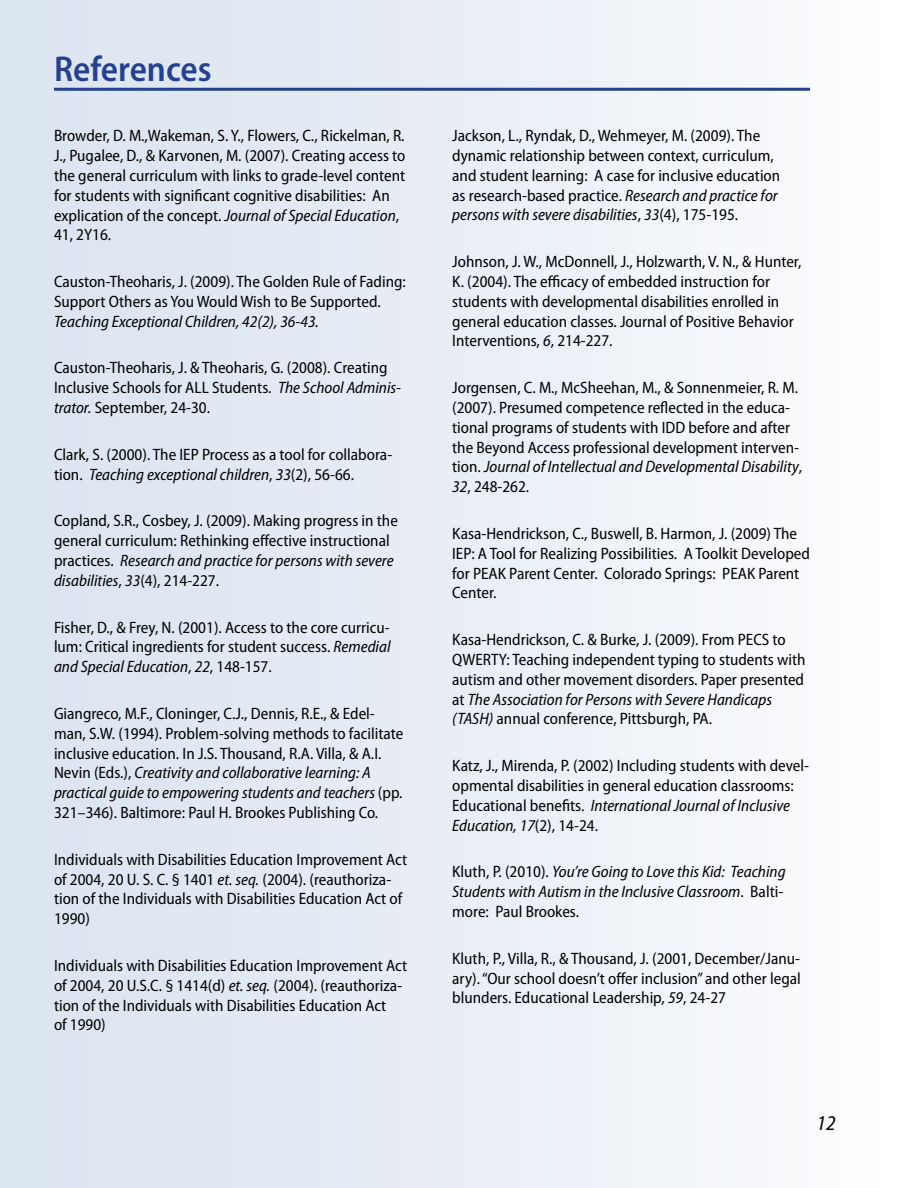
<style>
.page{position:relative;width:918px;height:1188px;background:#fff}
.page>*{position:absolute;margin:0;border:0;box-sizing:border-box;transform-origin:0 0}
.t1{font:600 semi-condensed 36px "Myriad Pro";color:#25408f}
.t2{font:italic semi-condensed 21px "Myriad Pro";color:#000}
.t3{font:semi-condensed 16.5px/19.8px "Myriad Pro";color:#000}
.t4{font:italic semi-condensed 16.5px/19.8px "Myriad Pro";color:#000}
.s1{font-style:italic}
.s2{font-style:normal}
</style>
<div class="page">
<div style="left:0;top:0;width:918px;height:1188px;background:linear-gradient(to right,#d8e2ee,#fdfdfe)"></div>
<hr style="left:54px;top:88px;width:756px;height:3px;background:#25408f">
<h1 class="t1" style="left:54px;top:49px;width:159px">References</h1>
<p class="t3" style="left:54px;top:126px;width:353px">Browder, D. M.,Wakeman, S. Y., Flowers, C., Rickelman, R.<br>J., Pugalee, D., &amp; Karvonen, M. (2007). Creating access to the general curriculum with links to grade-level content for students with significant cognitive disabilities: An explication of the concept. <span class="s1">Journal of Special Education</span>, 41, 2Y16.</p>
<p class="t3" style="left:54px;top:272px;width:353px">Causton-Theoharis, J. (2009). The Golden Rule of Fading:<br>Support Others as You Would Wish to Be Supported.</p>
<p class="t4" style="left:54px;top:312px;width:267px">Teaching Exceptional Children, 42(2), 36-43.</p>
<p class="t3" style="left:54px;top:358px;width:349px">Causton-Theoharis, J. &amp; Theoharis, G. (2008). Creating<br>Inclusive Schools for ALL Students. <span class="s1">The School Adminis&shy;trator.</span> September, 24-30.</p>
<p class="t3" style="left:54px;top:445px;width:340px">Clark, S. (2000). The IEP Process as a tool for collabora&shy;tion. <span class="s1">Teaching exceptional children</span>, <span class="s1">33</span>(2), 56-66.</p>
<p class="t3" style="left:54px;top:511px;width:345px">Copland, S.R., Cosbey, J. (2009). Making progress in the general curriculum: Rethinking effective instructional practices. <span class="s1">Research and practice for persons with severe disabilities</span>, <span class="s1">33</span>(4), 214-227.</p>
<p class="t3" style="left:54px;top:618px;width:338px;text-align:justify">Fisher, D., &amp; Frey, N. (2001). Access to the core curricu&shy;lum: Critical ingredients for student success. <span class="s1">Remedial and Special Education</span>, <span class="s1">22</span>, 148-157.</p>
<p class="t3" style="left:54px;top:704px;width:351px">Giangreco, M.F., Cloninger, C.J., Dennis, R.E., &amp; Edel&shy;man, S.W. (1994). Problem-solving methods to facilitate inclusive education. In J.S. Thousand, R.A. Villa, &amp; A.I.<br>Nevin (Eds.), <span class="s1">Creativity and collaborative learning: A practical guide to empowering students and teachers</span> (pp.<br>321–346). Baltimore: Paul H. Brookes Publishing Co.</p>
<p class="t3" style="left:54px;top:850px;width:355px">Individuals with Disabilities Education Improvement Act of 2004, 20 U. S. C. § 1401 <span class="s1">et. seq.</span> (2004). (reauthoriza&shy;tion of the Individuals with Disabilities Education Act of 1990)</p>
<p class="t3" style="left:54px;top:956px;width:355px">Individuals with Disabilities Education Improvement Act of 2004, 20 U.S.C. § 1414(d) <span class="s1">et. seq.</span> (2004). (reauthoriza&shy;tion of the Individuals with Disabilities Education Act<br>of 1990)</p>
<p class="t3" style="left:452px;top:126px;width:330px">Jackson, L., Ryndak, D., Wehmeyer, M. (2009). The dynamic relationship between context, curriculum, and student learning: A case for inclusive education as research-based practice. <span class="s1">Research and practice for persons with severe disabilities</span>, <span class="s1">33</span>(4), 175-195.</p>
<p class="t3" style="left:452px;top:252px;width:351px">Johnson, J. W., McDonnell, J., Holzwarth, V. N., &amp; Hunter, K. (2004). The efficacy of embedded instruction for students with developmental disabilities enrolled in general education classes. Journal of Positive Behavior Interventions, <span class="s1">6</span>, 214-227.</p>
<p class="t3" style="left:452px;top:378px;width:351px">Jorgensen, C. M., McSheehan, M., &amp; Sonnenmeier, R. M. (2007). Presumed competence reflected in the educa&shy;tional programs of students with IDD before and after the Beyond Access professional development interven&shy;tion. <span class="s1">Journal of Intellectual and Developmental Disability</span>, <span class="s1">32</span>, 248-262.</p>
<p class="t3" style="left:452px;top:524px;width:359px">Kasa-Hendrickson, C., Buswell, B. Harmon, J. (2009) The IEP: A Tool for Realizing Possibilities. A Toolkit Developed for PEAK Parent Center. Colorado Springs: PEAK Parent Center.</p>
<p class="t3" style="left:452px;top:630px;width:355px">Kasa-Hendrickson, C. &amp; Burke, J. (2009). From PECS to QWERTY: Teaching independent typing to students with autism and other movement disorders. Paper presented at <span class="s1">The Association for Persons with Severe Handicaps (TASH)</span> annual conference, Pittsburgh, PA.</p>
<p class="t3" style="left:452px;top:756px;width:358px">Katz, J., Mirenda, P. (2002) Including students with devel&shy;opmental disabilities in general education classrooms:<br>Educational benefits. <span class="s1">International Journal of Inclusive Education, 17</span>(2), 14-24.</p>
<p class="t4" style="left:452px;top:862px;width:335px"><span class="s2">Kluth, P. (2010).</span> You’re Going to Love this Kid: Teaching<br>Students with Autism in the Inclusive Classroom<span class="s2">. Balti&shy;more: Paul Brookes.</span></p>
<p class="t3" style="left:452px;top:949px;width:350px;text-align:justify">Kluth, P., Villa, R., &amp; Thousand, J. (2001, December/Janu&shy;ary). “Our school doesn’t offer inclusion” and other legal blunders. Educational Leadership, <span class="s1">59</span>, 24-27</p>
<p class="t2" style="left:817px;top:1112px;width:21px">12</p>
</div>
